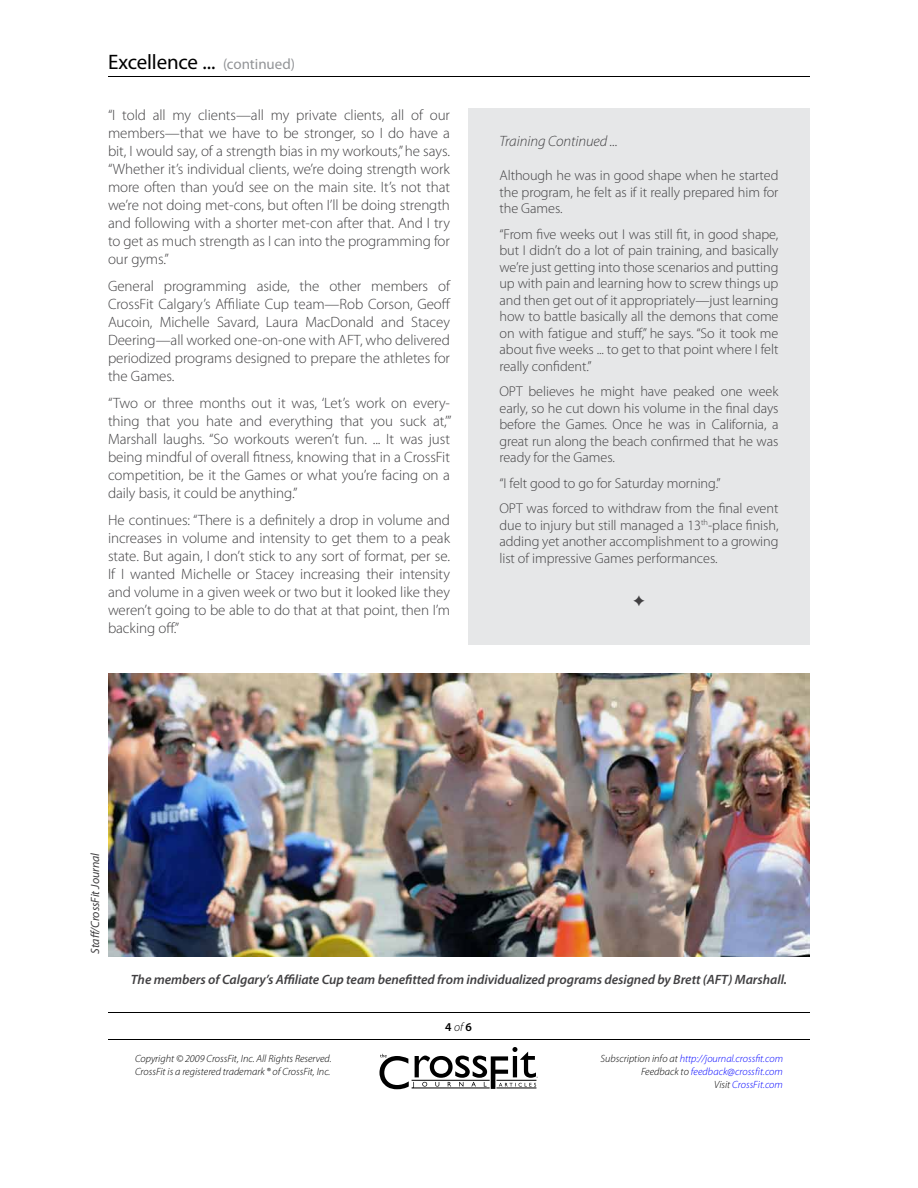
<style>
.page{position:relative;width:918px;height:1188px;background:#fff}
.page>*{position:absolute;margin:0;border:0;box-sizing:border-box;transform-origin:0 0}
.t1{font:21px "Myriad Pro";letter-spacing:-.005em;color:#000}
.t2{font:300 15px/18px "Myriad Pro";letter-spacing:-.005em;color:#414042;text-align:justify}
.t3{font:italic 300 15px "Myriad Pro";letter-spacing:-.005em;color:#414042}
.t4{font:300 14.25px/16.5px "Myriad Pro";letter-spacing:-.005em;color:#414042;text-align:justify}
.t5{font:italic 600 13.5px "Myriad Pro";letter-spacing:-.005em;color:#414042}
.t6{font:italic 12px "Myriad Pro";letter-spacing:-.005em;color:#414042}
.t7{font:600 12px "Myriad Pro";color:#000}
.t8{font:italic 300 10.5px/12.6px "Myriad Pro";color:#00f;text-align:right}
.t9{font:italic 300 10.5px/12.6px "Myriad Pro";color:#000}
.s1{font-size:15px;color:#939598}
.s2{font-weight:300;font-style:italic}
.s3{color:#000}
</style>
<div class="page">
<svg style="left:379px;top:1047px;width:159px;height:42px"></svg>
<hr style="left:108px;top:1012px;width:702px;height:1px;background:#000">
<hr style="left:108px;top:1039px;width:702px;height:1px;background:#000">
<hr style="left:108px;top:76px;width:702px;height:1px;background:#000">
<img style="left:108px;top:674px;width:702px;height:283px">
<div style="left:468px;top:108px;width:342px;height:537px;background:#e6e7e8"></div>
<h1 class="t1" style="left:108px;top:50px;width:189px">Excellence ... <span class="s1">(continued)</span></h1>
<p class="t2" style="left:108px;top:107px;width:344px">“I told all my clients—all my private clients, all of our members—that we have to be stronger, so I do have a bit, I would say, of a strength bias in my workouts,” he says. “Whether it’s individual clients, we’re doing strength work more often than you’d see on the main site. It’s not that we’re not doing met-cons, but often I’ll be doing strength and following with a shorter met-con after that. And I try to get as much strength as I can into the programming for our gyms.”</p>
<p class="t2" style="left:108px;top:278px;width:344px">General programming aside, the other members of CrossFit Calgary’s Affiliate Cup team—Rob Corson, Geoff Aucoin, Michelle Savard, Laura MacDonald and Stacey Deering—all worked one-on-one with AFT, who delivered periodized programs designed to prepare the athletes for the Games.</p>
<p class="t2" style="left:108px;top:395px;width:345px">“Two or three months out it was, ‘Let’s work on every&shy;thing that you hate and everything that you suck at,’” Marshall laughs. “So workouts weren’t fun. ... It was just being mindful of overall fitness, knowing that in a CrossFit competition, be it the Games or what you’re facing on a daily basis, it could be anything.”</p>
<p class="t2" style="left:108px;top:512px;width:344px">He continues: “There is a definitely a drop in volume and increases in volume and intensity to get them to a peak state. But again, I don’t stick to any sort of format, per se.<br>If I wanted Michelle or Stacey increasing their intensity and volume in a given week or two but it looked like they weren’t going to be able to do that at that point, then I’m backing off.”</p>
<p class="t3" style="left:500px;top:133px;width:120px">Training Continued ...</p>
<p class="t4" style="left:500px;top:168px;width:281px">Although he was in good shape when he started the program, he felt as if it really prepared him for the Games.</p>
<p class="t4" style="left:500px;top:226px;width:281px">“From five weeks out I was still fit, in good shape, but I didn’t do a lot of pain training, and basically we’re just getting into those scenarios and putting up with pain and learning how to screw things up and then get out of it appropriately—just learning how to battle basically all the demons that come on with fatigue and stuff,” he says. “So it took me about five weeks ... to get to that point where I felt really confident.”</p>
<p class="t4" style="left:500px;top:384px;width:281px">OPT believes he might have peaked one week early, so he cut down his volume in the final days before the Games. Once he was in California, a great run along the beach confirmed that he was ready for the Games.</p>
<p class="t4" style="left:500px;top:471px;width:280px;line-height:25.5px">“I felt good to go for Saturday morning.”<br>OPT was forced to withdraw from the final event</p>
<p class="t4" style="left:500px;top:517px;width:281px">due to injury but still managed a 13<sup>th</sup>-place finish, adding yet another accomplishment to a growing list of impressive Games performances.</p>
<p class="t6" style="left:89px;top:954px;width:103px;rotate:-90deg">Staff/CrossFit Journal</p>
<p class="t5" style="left:131px;top:972px;width:658px">The members of Calgary’s Affiliate Cup team benefitted from individualized programs designed by Brett (AFT) Marshall.</p>
<p class="t7" style="left:445px;top:1020px;width:28px">4 <span class="s2">of</span> 6</p>
<p class="t9" style="left:135px;top:1053px;width:198px">Copyright © 2009 CrossFit, Inc. All Rights Reserved.<br>CrossFit is a registered trademark ® of CrossFit, Inc.</p>
<p class="t8" style="left:601px;top:1053px;width:184px"><span class="s3">Subscription info at</span> http://journal.crossfit.com<br><span class="s3">Feedback to</span> feedback@crossfit.com<br><span class="s3">Visit</span> CrossFit.com</p>
</div>
